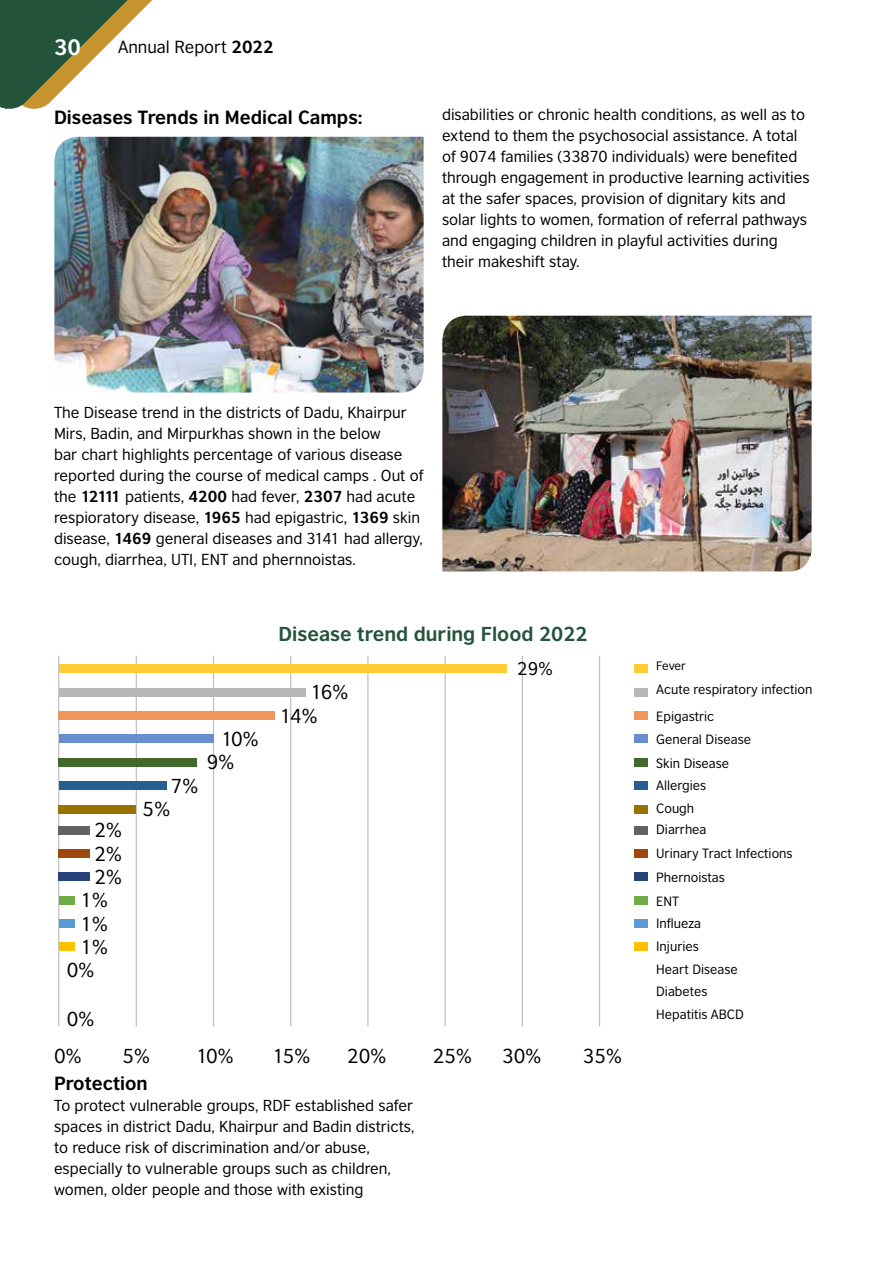
<style>
.page{position:relative;width:893px;height:1263px;background:#fff}
.page>*{position:absolute;margin:0;border:0;box-sizing:border-box;transform-origin:0 0}
.t1{font:700 21px "British Council Sans";color:#fff}
.t2{font:19.05px/23.4px "British Council Sans";letter-spacing:-.08em;color:#000}
.t3{font:700 19.05px "British Council Sans";color:#23543c}
.t4{font:700 18px "British Council Sans";color:#000}
.t5{font:17.25px "British Council Sans";color:#000}
.t6{font:16.5px "British Council Sans";color:#000}
.t7{font:15px/21px "British Council Sans";color:#000}
.t8{font:12.75px/22.6px "British Council Sans";color:#000}
.t9{font:11.55px "British Council Sans";letter-spacing:-.02em;color:#000}
.s1{font-weight:700}
</style>
<div class="page">
<svg style="left:0;top:0;width:152px;height:109px"></svg>
<img style="left:54px;top:137px;width:370px;height:256px">
<img style="left:442px;top:316px;width:370px;height:255px">
<div style="left:634px;top:665px;width:13px;height:8px;background:#fc3"></div>
<div style="left:634px;top:688px;width:13px;height:8px;background:#b7b7b7"></div>
<div style="left:634px;top:711px;width:13px;height:9px;background:#f19759"></div>
<div style="left:634px;top:735px;width:13px;height:8px;background:#688ecf"></div>
<div style="left:634px;top:758px;width:13px;height:8px;background:#42682b"></div>
<div style="left:634px;top:781px;width:13px;height:9px;background:#255f91"></div>
<div style="left:634px;top:805px;width:13px;height:8px;background:#987300"></div>
<div style="left:634px;top:826px;width:13px;height:8px;background:#636363"></div>
<div style="left:634px;top:849px;width:13px;height:8px;background:#9e480d"></div>
<div style="left:634px;top:873px;width:13px;height:8px;background:#264478"></div>
<div style="left:634px;top:896px;width:13px;height:8px;background:#70ac48"></div>
<div style="left:634px;top:919px;width:13px;height:9px;background:#5a9bd5"></div>
<div style="left:634px;top:943px;width:13px;height:8px;background:#ffc000"></div>
<hr style="left:58px;top:656px;width:1px;height:370px;background:#bcbec0">
<hr style="left:136px;top:656px;width:1px;height:370px;background:#bcbec0">
<hr style="left:213px;top:656px;width:1px;height:370px;background:#bcbec0">
<hr style="left:290px;top:656px;width:1px;height:370px;background:#bcbec0">
<hr style="left:367px;top:656px;width:1px;height:370px;background:#bcbec0">
<hr style="left:444px;top:656px;width:2px;height:370px;background:#bcbec0">
<hr style="left:522px;top:656px;width:1px;height:370px;background:#bcbec0">
<hr style="left:599px;top:656px;width:1px;height:370px;background:#bcbec0">
<div style="left:59px;top:665px;width:447px;height:8px;background:#fc3"></div>
<div style="left:59px;top:688px;width:247px;height:8px;background:#b7b7b7"></div>
<div style="left:59px;top:711px;width:216px;height:9px;background:#f19759"></div>
<div style="left:59px;top:735px;width:154px;height:8px;background:#688ecf"></div>
<div style="left:59px;top:758px;width:138px;height:8px;background:#42682b"></div>
<div style="left:59px;top:781px;width:107px;height:9px;background:#255f91"></div>
<div style="left:59px;top:805px;width:77px;height:8px;background:#987300"></div>
<div style="left:59px;top:826px;width:31px;height:8px;background:#636363"></div>
<div style="left:59px;top:849px;width:31px;height:8px;background:#9e480d"></div>
<div style="left:59px;top:873px;width:31px;height:8px;background:#264478"></div>
<div style="left:59px;top:896px;width:15px;height:8px;background:#70ac48"></div>
<div style="left:59px;top:919px;width:15px;height:9px;background:#5a9bd5"></div>
<div style="left:59px;top:943px;width:15px;height:8px;background:#ffc000"></div>
<h1 class="t1" style="left:54px;top:34px;width:28px">30</h1>
<p class="t6" style="left:118px;top:36px;width:157px">Annual Report <span class="s1">2022</span></p>
<p class="t4" style="left:54px;top:106px;width:310px">Diseases Trends in Medical Camps:</p>
<p class="t7" style="left:442px;top:104px;width:369px">disabilities or chronic health conditions, as well as to extend to them the psychosocial assistance. A total of 9074 families (33870 individuals) were benefited through engagement in productive learning activities at the safer spaces, provision of dignitary kits and solar lights to women, formation of referral pathways and engaging children in playful activities during their makeshift stay.</p>
<p class="t7" style="left:54px;top:401px;width:371px">The Disease trend in the districts of Dadu, Khairpur Mirs, Badin, and Mirpurkhas shown in the below<br>bar chart highlights percentage of various disease reported during the course of medical camps . Out of the <span class="s1">12111</span> patients, <span class="s1">4200</span> had fever, <span class="s1">2307</span> had acute respioratory disease, <span class="s1">1965</span> had epigastric, <span class="s1">1369</span> skin disease, <span class="s1">1469</span> general diseases and 3141 had allergy, cough, diarrhea, UTI, ENT and phernnoistas.</p>
<p class="t3" style="left:279px;top:622px;width:311px">Disease trend during Flood 2022</p>
<p class="t2" style="left:171px;top:774px;width:29px">7%</p>
<p class="t2" style="left:143px;top:797px;width:29px">5%</p>
<p class="t2" style="left:207px;top:727px;width:53px;text-indent:14px">10%<br>9%</p>
<p class="t2" style="left:280px;top:680px;width:70px;text-indent:31px">16%<br>14%</p>
<p class="t5" style="left:517px;top:658px;width:37px">29%</p>
<p class="t2" style="left:94px;top:818px;width:29px">2%</p>
<p class="t2" style="left:94px;top:841px;width:29px">2%</p>
<p class="t2" style="left:94px;top:865px;width:29px">2%</p>
<p class="t2" style="left:81px;top:888px;width:29px">1%</p>
<p class="t2" style="left:81px;top:911px;width:29px">1%</p>
<p class="t2" style="left:81px;top:935px;width:29px">1%</p>
<p class="t2" style="left:67px;top:958px;width:29px">0%</p>
<p class="t2" style="left:54px;top:1001px;width:42px;line-height:36.5px;text-indent:13px">0%<br>0%</p>
<p class="t2" style="left:123px;top:1044px;width:29px">5%</p>
<p class="t2" style="left:196px;top:1044px;width:39px">10%</p>
<p class="t2" style="left:273px;top:1044px;width:39px">15%</p>
<p class="t2" style="left:347px;top:1044px;width:41px">20%</p>
<p class="t2" style="left:433px;top:1044px;width:41px">25%</p>
<p class="t2" style="left:502px;top:1044px;width:41px">30%</p>
<p class="t2" style="left:583px;top:1044px;width:41px">35%</p>
<p class="t4" style="left:54px;top:1072px;width:95px">Protection</p>
<p class="t7" style="left:54px;top:1094px;width:362px">To protect vulnerable groups, RDF established safer spaces in district Dadu, Khairpur and Badin districts, to reduce risk of discrimination and/or abuse, especially to vulnerable groups such as children, women, older people and those with existing</p>
<p class="t9" style="left:656px;top:659px;width:31px">Fever</p>
<p class="t8" style="left:656px;top:676px;width:158px;line-height:26.4px">Acute respiratory infection<br>Epigastric</p>
<p class="t8" style="left:656px;top:727px;width:96px;line-height:24px">General Disease<br>Skin Disease</p>
<p class="t8" style="left:656px;top:774px;width:52px">Allergies<br>Cough</p>
<p class="t8" style="left:656px;top:817px;width:138px;line-height:23.9px">Diarrhea<br>Urinary Tract Infections<br>Phernoistas<br>ENT</p>
<p class="t8" style="left:656px;top:912px;width:89px">Influeza<br>Injuries<br>Heart Disease<br>Diabetes<br>Hepatitis ABCD</p>
</div>
